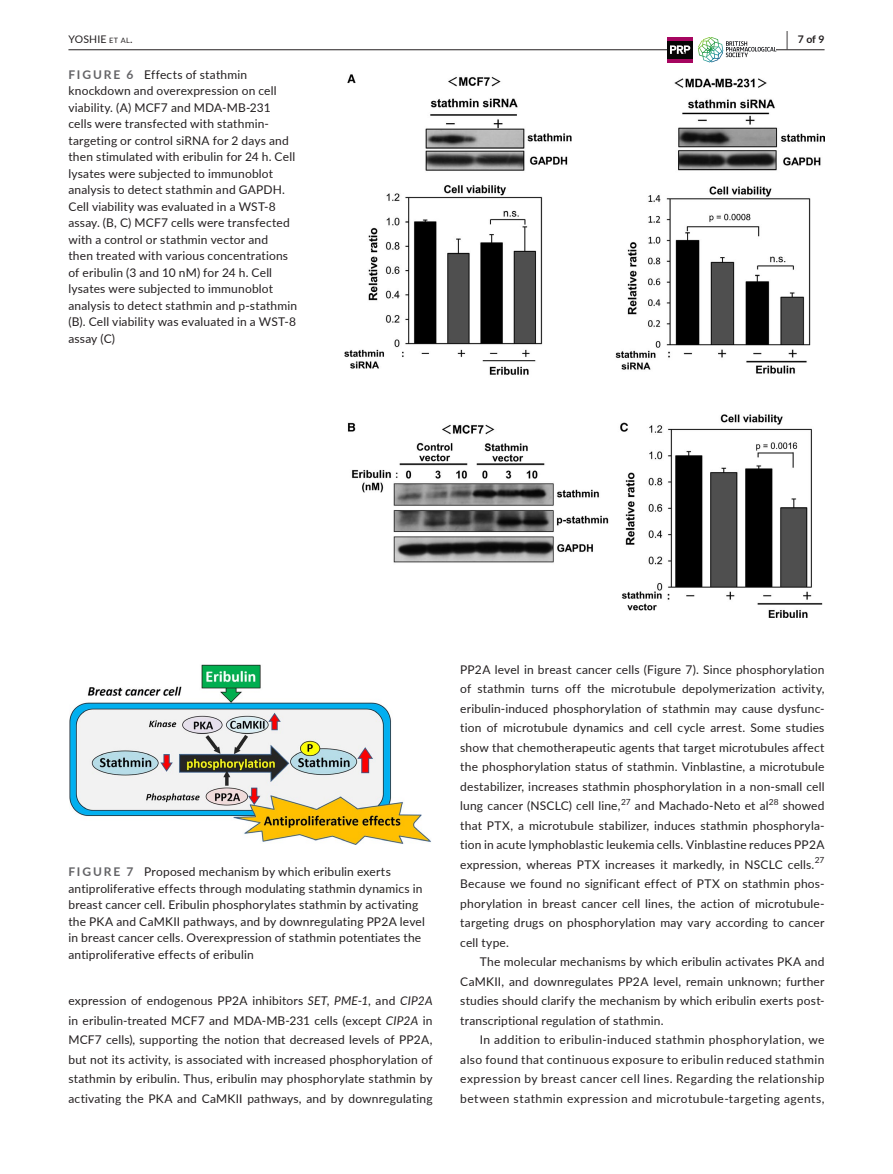
<style>
.page{position:relative;width:893px;height:1174px;background:#fff}
.page>*{position:absolute;margin:0;border:0;box-sizing:border-box;transform-origin:0 0}
.t1{font:12px/19.5px "Lato";letter-spacing:.015em;color:#231f20;text-align:justify}
.t2{font:10.5px "Lato";letter-spacing:.015em;color:#231f20}
.t3{font:700 10.5px "Lato";color:#231f20}
.t4{font:8.4px "Lato";color:#231f20}
.s1{font-size:7.35px}
.s2{font-size:19.5px}
.s3{font-weight:700;color:#636366}
.s4{font-style:italic}
</style>
<div class="page">
<hr style="left:68px;top:49px;width:756px;height:1px;background:#231f20">
<div style="left:667px;top:37px;width:109px;height:25px;background:#fff"></div>
<div style="left:667px;top:37px;width:26px;height:25px;background:#070606"></div>
<hr style="left:667px;top:37px;width:26px;height:3px;background:#a60660">
<hr style="left:667px;top:59px;width:26px;height:3px;background:#a60660">
<svg style="left:670px;top:45px;width:20px;height:9px"></svg>
<svg style="left:698px;top:37px;width:78px;height:25px"></svg>
<img style="left:344px;top:74px;width:480px;height:543px">
<img style="left:70px;top:664px;width:361px;height:180px">
<p class="t2" style="left:68px;top:31px;width:66px">YOSHIE <span class="s1">et al</span>.</p>
<p class="t3" style="left:786px;top:31px;width:40px"><span class="s2">|</span> 7 of 9</p>
<p class="t1" style="left:68px;top:66px;width:230px;line-height:16.5px;text-align:left"><span class="s3">FIGURE 6</span> Effects of stathmin knockdown and overexpression on cell viability. (A) MCF7 and MDA-MB-231<br>cells were transfected with stathmin&shy;targeting or control siRNA for 2 days and then stimulated with eribulin for 24 h. Cell lysates were subjected to immunoblot analysis to detect stathmin and GAPDH.<br>Cell viability was evaluated in a WST-8 assay. (B, C) MCF7 cells were transfected with a control or stathmin vector and<br>then treated with various concentrations of eribulin (3 and 10 nM) for 24 h. Cell lysates were subjected to immunoblot analysis to detect stathmin and p-stathmin (B). Cell viability was evaluated in a WST-8 assay (C)</p>
<p class="t1" style="left:68px;top:863px;width:358px;line-height:16.5px;text-align:left"><span class="s3">FIGURE 7</span> Proposed mechanism by which eribulin exerts antiproliferative effects through modulating stathmin dynamics in breast cancer cell. Eribulin phosphorylates stathmin by activating the PKA and CaMKII pathways, and by downregulating PP2A level in breast cancer cells. Overexpression of stathmin potentiates the antiproliferative effects of eribulin</p>
<p class="t1" style="left:68px;top:990px;width:366px">expression of endogenous PP2A inhibitors <span class="s4">SET</span>, <span class="s4">PME</span>-<span class="s4">1</span>, and <span class="s4">CIP2A </span>in eribulin-treated MCF7 and MDA-MB-231 cells (except <span class="s4">CIP2A</span> in MCF7 cells), supporting the notion that decreased levels of PP2A, but not its activity, is associated with increased phosphorylation of stathmin by eribulin. Thus, eribulin may phosphorylate stathmin by activating the PKA and CaMKII pathways, and by downregulating</p>
<p class="t1" style="left:460px;top:659px;width:366px">PP2A level in breast cancer cells (Figure 7). Since phosphorylation of stathmin turns off the microtubule depolymerization activity, eribulin-induced phosphorylation of stathmin may cause dysfunc&shy;tion of microtubule dynamics and cell cycle arrest. Some studies show that chemotherapeutic agents that target microtubules affect the phosphorylation status of stathmin. Vinblastine, a microtubule destabilizer, increases stathmin phosphorylation in a non-small cell lung cancer (NSCLC) cell line,<sup>27</sup> and Machado-Neto et al</p>
<p class="t4" style="left:769px;top:796px;width:11px">28</p>
<p class="t1" style="left:460px;top:795px;width:366px;text-indent:322px">showed that PTX, a microtubule stabilizer, induces stathmin phosphoryla&shy;tion in acute lymphoblastic leukemia cells. Vinblastine reduces PP2A expression, whereas PTX increases it markedly, in NSCLC cells.</p>
<p class="t4" style="left:815px;top:854px;width:11px">27</p>
<p class="t1" style="left:460px;top:873px;width:366px">Because we found no significant effect of PTX on stathmin phos&shy;phorylation in breast cancer cell lines, the action of microtubule&shy;targeting drugs on phosphorylation may vary according to cancer cell type.</p>
<p class="t1" style="left:460px;top:951px;width:366px;text-indent:20px">The molecular mechanisms by which eribulin activates PKA and CaMKII, and downregulates PP2A level, remain unknown; further studies should clarify the mechanism by which eribulin exerts post&shy;transcriptional regulation of stathmin.</p>
<p class="t1" style="left:460px;top:1029px;width:366px;text-indent:20px">In addition to eribulin-induced stathmin phosphorylation, we also found that continuous exposure to eribulin reduced stathmin expression by breast cancer cell lines. Regarding the relationship between stathmin expression and microtubule-targeting agents,</p>
</div>
